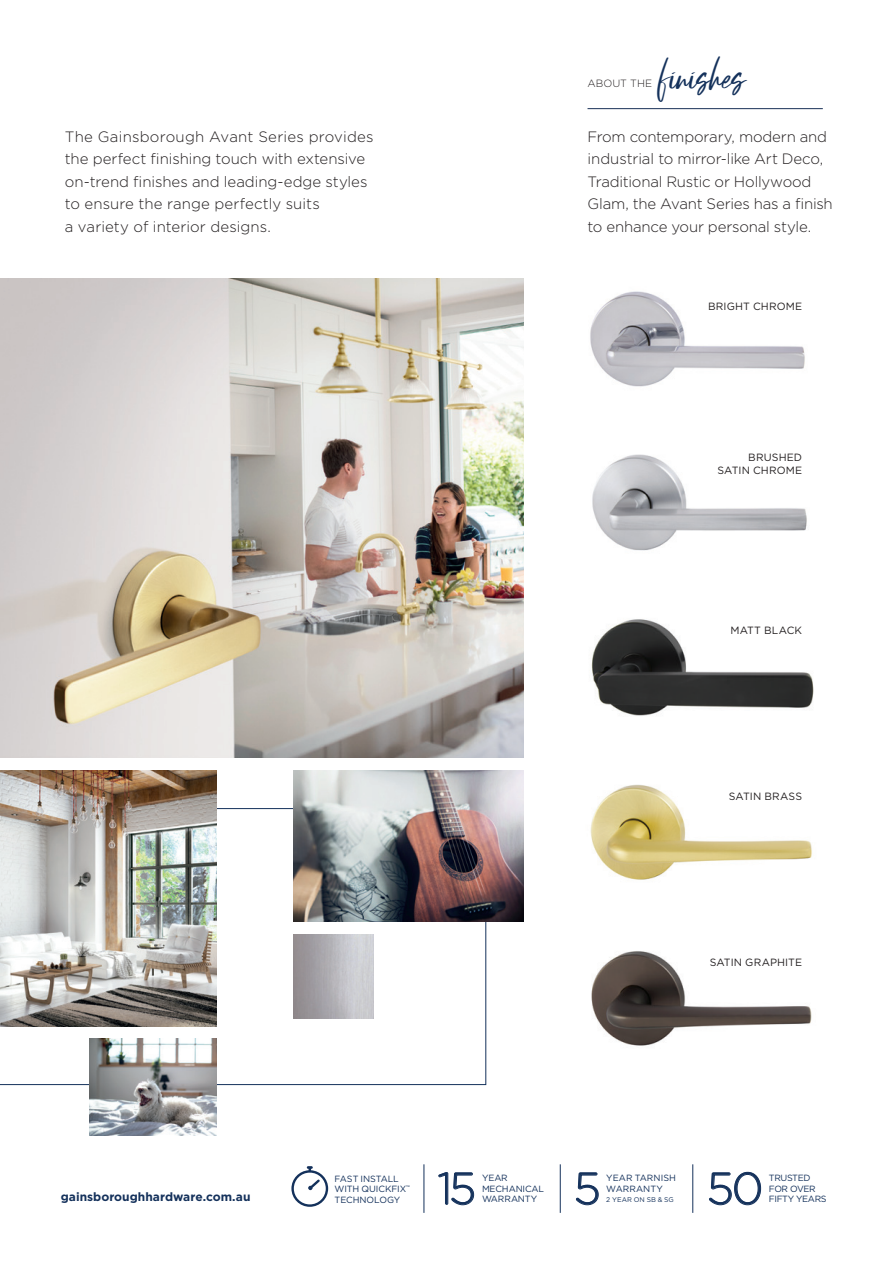
<style>
.page{position:relative;width:893px;height:1263px;background:#fff}
.page>*{position:absolute;margin:0;border:0;box-sizing:border-box;transform-origin:0 0}
.t1{font:300 44.85px "Gotham Rounded";color:#14315b}
.t2{font:27px "Hollanda";letter-spacing:-.02em;color:#14315b}
.t3{font:300 15px/22.5px "Gotham";letter-spacing:-.01em;color:#231f20}
.t4{font:700 12px "Gotham";color:#14315b}
.t5{font:10.5px/12.6px "Gotham";letter-spacing:.01em;color:#231f20;text-align:right}
.t6{font:300 10.5px "Gotham";color:#231f20}
.t7{font:9px/10.5px "Gotham";letter-spacing:-.01em;color:#14315b}
.t8{font:9px/10.5px "Gotham";letter-spacing:-.04em;color:#14315b}
.t9{font:6.75px "Gotham";letter-spacing:.015em;color:#14315b}
</style>
<div class="page">
<img style="left:591px;top:619px;width:223px;height:97px">
<img style="left:591px;top:951px;width:221px;height:95px">
<svg style="left:0;top:808px;width:486px;height:277px"></svg>
<hr style="left:587px;top:108px;width:236px;height:1px;background:#193057">
<img style="left:590px;top:784px;width:222px;height:96px">
<img style="left:590px;top:291px;width:215px;height:96px">
<img style="left:592px;top:454px;width:215px;height:97px">
<img style="left:0;top:278px;width:524px;height:480px">
<img style="left:294px;top:770px;width:230px;height:151px">
<img style="left:0;top:770px;width:217px;height:256px">
<svg style="left:291px;top:1166px;width:37px;height:41px"></svg>
<hr style="left:424px;top:1164px;width:1px;height:49px;background:#14315b">
<svg style="left:438px;top:1172px;width:36px;height:33px"></svg>
<hr style="left:560px;top:1164px;width:1px;height:49px;background:#14315b">
<svg style="left:576px;top:1172px;width:23px;height:33px"></svg>
<hr style="left:692px;top:1164px;width:1px;height:49px;background:#14315b">
<svg style="left:709px;top:1172px;width:52px;height:33px"></svg>
<img style="left:294px;top:934px;width:80px;height:84px">
<img style="left:90px;top:1039px;width:127px;height:96px">
<h2 class="t2" style="left:661px;top:74px;width:88px">finishes</h2>
<p class="t6" style="left:587px;top:77px;width:66px">ABOUT THE</p>
<p class="t3" style="left:65px;top:125px;width:310px">The Gainsborough Avant Series provides the perfect finishing touch with extensive on-trend finishes and leading-edge styles to ensure the range perfectly suits<br>a variety of interior designs.</p>
<p class="t3" style="left:587px;top:125px;width:247px">From contemporary, modern and industrial to mirror-like Art Deco, Traditional Rustic or Hollywood Glam, the Avant Series has a finish to enhance your personal style.</p>
<p class="t5" style="left:708px;top:299px;width:95px">BRIGHT CHROME</p>
<p class="t5" style="left:717px;top:451px;width:86px">BRUSHED<br>SATIN CHROME</p>
<p class="t5" style="left:730px;top:624px;width:73px">MATT BLACK</p>
<p class="t5" style="left:729px;top:789px;width:75px">SATIN BRASS</p>
<p class="t4" style="left:61px;top:1189px;width:191px">gainsboroughhardware.com.au</p>
<p class="t5" style="left:710px;top:956px;width:94px">SATIN GRAPHITE</p>
<h1 class="t1" style="left:437px;top:1158px;width:40px">15</h1>
<p class="t7" style="left:335px;top:1173px;width:77px">FAST INSTALL<br>WITH QUICKFIX<sup>™<br></sup>TECHNOLOGY</p>
<p class="t7" style="left:482px;top:1173px;width:64px">YEAR<br>MECHANICAL</p>
<p class="t7" style="left:482px;top:1194px;width:57px">WARRANTY</p>
<h1 class="t1" style="left:574px;top:1158px;width:29px">5</h1>
<p class="t7" style="left:606px;top:1173px;width:71px">YEAR TARNISH<br>WARRANTY</p>
<p class="t9" style="left:606px;top:1196px;width:69px">2 YEAR ON SB &amp; SG</p>
<h1 class="t1" style="left:707px;top:1158px;width:58px">50</h1>
<p class="t8" style="left:769px;top:1173px;width:48px">TRUSTED<br>FOR OVER</p>
<p class="t8" style="left:769px;top:1194px;width:59px">FIFTY YEARS</p>
</div>
